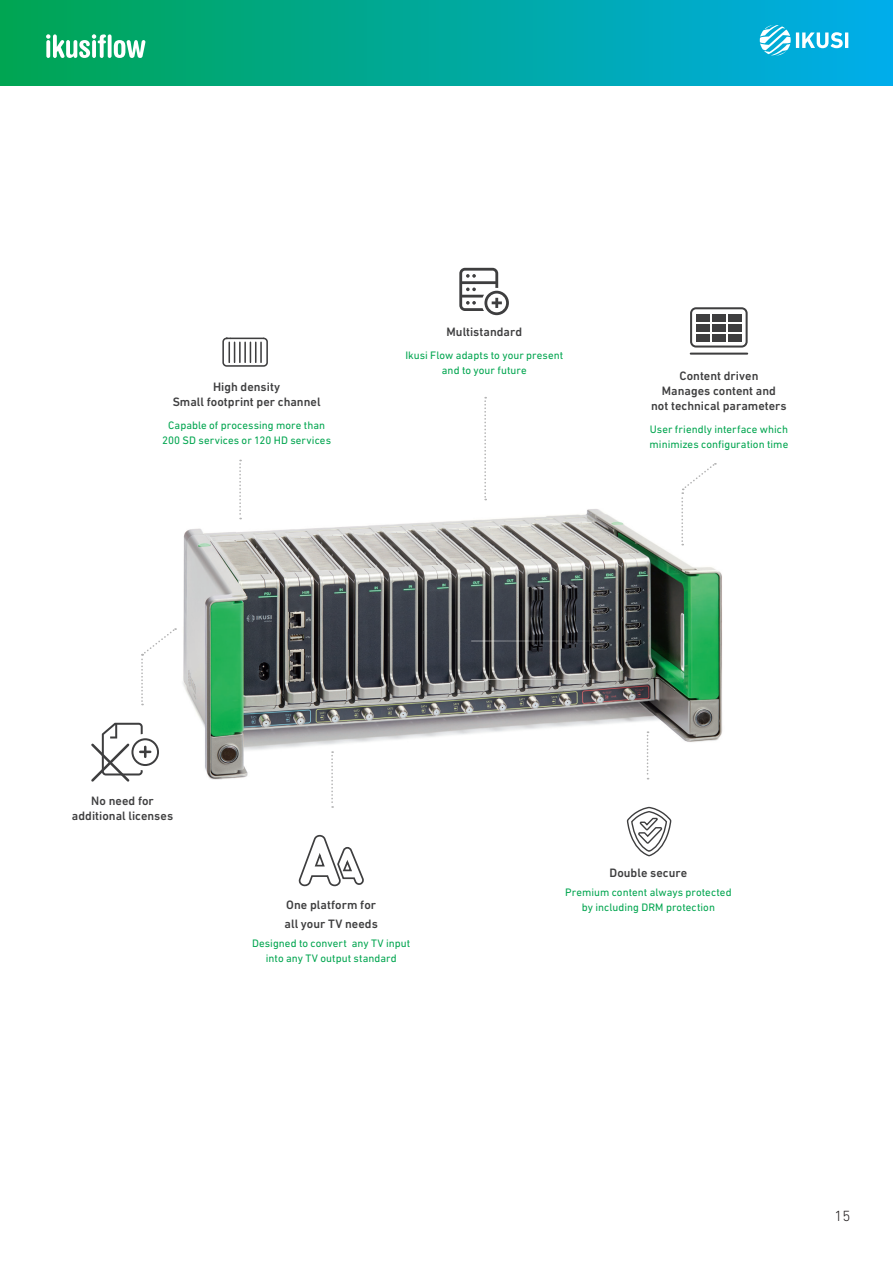
<style>
.page{position:relative;width:893px;height:1263px;background:#fff}
.page>*{position:absolute;margin:0;border:0;box-sizing:border-box;transform-origin:0 0}
.t1{font:300 15px "DIN Next LT Pro";color:#231f20}
.t2{font:500 12.45px/15.1px "DIN Next LT Pro";color:#3e3e3f;text-align:center}
.t3{font:10.95px/15.1px "DIN Next LT Pro";letter-spacing:.005em;color:#00a54f;text-align:center}
</style>
<div class="page">
<div style="left:0;top:0;width:893px;height:85px;background:linear-gradient(to right,#00a551,#00adea)"></div>
<hr style="left:796px;top:32px;width:3px;height:16px;background:#fff">
<svg style="left:802px;top:32px;width:41px;height:16px"></svg>
<hr style="left:845px;top:32px;width:3px;height:16px;background:#fff">
<svg style="left:760px;top:25px;width:31px;height:31px"></svg>
<svg style="left:46px;top:34px;width:99px;height:24px"></svg>
<img style="left:115px;top:459px;width:608px;height:349px">
<hr style="left:471px;top:641px;width:143px;height:1px;background:#fff">
<hr style="left:471px;top:679px;width:143px;height:1px;background:#fff">
<svg style="left:647px;top:731px;width:2px;height:48px"></svg>
<svg style="left:484px;top:397px;width:2px;height:103px"></svg>
<svg style="left:681px;top:462px;width:35px;height:83px"></svg>
<svg style="left:331px;top:751px;width:2px;height:57px"></svg>
<svg style="left:239px;top:460px;width:2px;height:59px"></svg>
<svg style="left:141px;top:628px;width:35px;height:77px"></svg>
<svg style="left:626px;top:806px;width:46px;height:51px"></svg>
<svg style="left:690px;top:307px;width:58px;height:41px"></svg>
<hr style="left:690px;top:353px;width:58px;height:2px;background:#3e3e3f">
<svg style="left:459px;top:268px;width:50px;height:47px"></svg>
<svg style="left:222px;top:337px;width:46px;height:30px"></svg>
<hr style="left:260px;top:342px;width:2px;height:20px;background:#3e3e3f">
<svg style="left:298px;top:834px;width:66px;height:53px"></svg>
<svg style="left:91px;top:723px;width:68px;height:61px"></svg>
<p class="t2" style="left:173px;top:379px;width:149px">High density<br>Small footprint per channel</p>
<p class="t3" style="left:162px;top:418px;width:170px">Capable of processing more than<br>200 SD services or 120 HD services</p>
<p class="t2" style="left:446px;top:324px;width:77px">Multistandard</p>
<p class="t3" style="left:405px;top:347px;width:159px">Ikusi Flow adapts to your present and to your future</p>
<p class="t2" style="left:651px;top:368px;width:137px">Content driven<br>Manages content and<br>not technical parameters</p>
<p class="t3" style="left:650px;top:422px;width:140px;text-align:left">User friendly interface which minimizes configuration time</p>
<p class="t2" style="left:72px;top:793px;width:103px">No need for additional licenses</p>
<p class="t2" style="left:285px;top:895px;width:95px;line-height:19px;text-align:left">One platform for all your TV needs</p>
<p class="t3" style="left:252px;top:935px;width:160px">Designed to convert any TV input into any TV output standard</p>
<p class="t2" style="left:610px;top:865px;width:79px">Double secure</p>
<p class="t3" style="left:565px;top:885px;width:168px">Premium content always protected by including DRM protection</p>
<h1 class="t1" style="left:834px;top:1207px;width:17px">15</h1>
</div>
